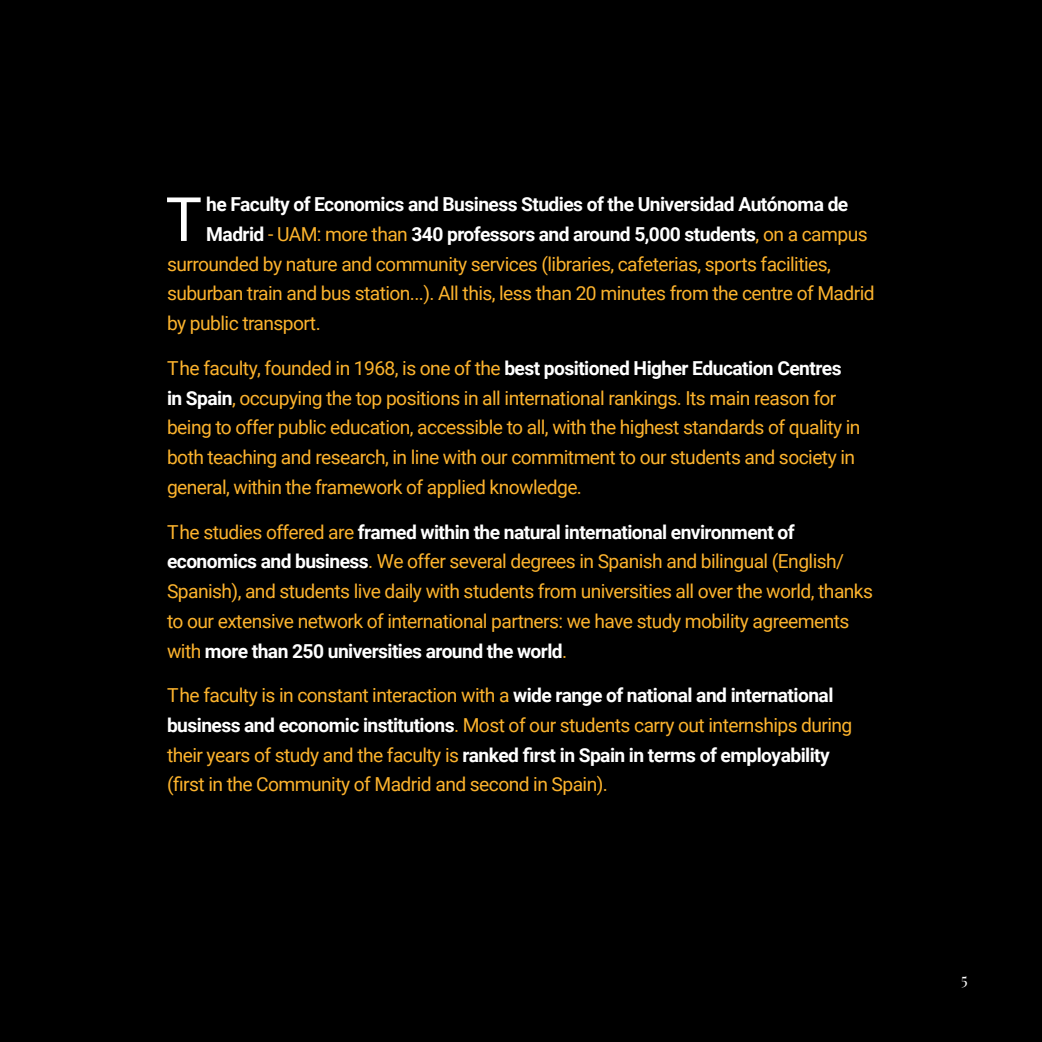
<style>
.page{position:relative;width:1042px;height:1042px;background:#000}
.page>*{position:absolute;margin:0;border:0;box-sizing:border-box;transform-origin:0 0}
.t1{font:61.07px "Roboto";color:#fff}
.t2{font:19.25px/29.8px "Roboto";letter-spacing:-.03em;color:#fcb32d}
.t3{font:700 19.25px "Roboto";letter-spacing:-.03em;color:#fff}
.t4{font:15.75px "Playfair Display";color:#fff}
.s1{font-weight:400;color:#fcb32d}
.s2{font-weight:700;color:#fff}
</style>
<div class="page">
<p class="t1" style="left:166px;top:176px;width:38px">T</p>
<p class="t3" style="left:206px;top:191px;width:643px">he Faculty of Economics and Business Studies of the Universidad Autónoma de</p>
<p class="t3" style="left:206px;top:221px;width:663px">Madrid <span class="s1">- UAM: more than</span> 340 professors and around 5,000 students<span class="s1">, on a campus</span></p>
<p class="t2" style="left:167px;top:248px;width:665px">surrounded by nature and community services (libraries, cafeterias, sports facilities,</p>
<p class="t2" style="left:167px;top:278px;width:709px">suburban train and bus station...). All this, less than 20 minutes from the centre of Madrid</p>
<p class="t2" style="left:167px;top:308px;width:155px">by public transport.</p>
<p class="t2" style="left:167px;top:352px;width:695px">The faculty, founded in 1968, is one of the <span class="s2">best positioned Higher Education Centres in Spain</span>, occupying the top positions in all international rankings. Its main reason for being to offer public education, accessible to all, with the highest standards of quality in both teaching and research, in line with our commitment to our students and society in general, within the framework of applied knowledge.</p>
<p class="t2" style="left:167px;top:516px;width:707px">The studies offered are <span class="s2">framed within the natural international environment of economics and business</span>. We offer several degrees in Spanish and bilingual (English/ Spanish), and students live daily with students from universities all over the world, thanks to our extensive network of international partners: we have study mobility agreements with <span class="s2">more than 250 universities around the world</span>.</p>
<p class="t2" style="left:167px;top:680px;width:687px">The faculty is in constant interaction with a <span class="s2">wide range of national and international business and economic institutions</span>. Most of our students carry out internships during their years of study and the faculty is <span class="s2">ranked first in Spain in terms of employability </span>(first in the Community of Madrid and second in Spain).</p>
<p class="t4" style="left:961px;top:966px;width:8px">5</p>
</div>
